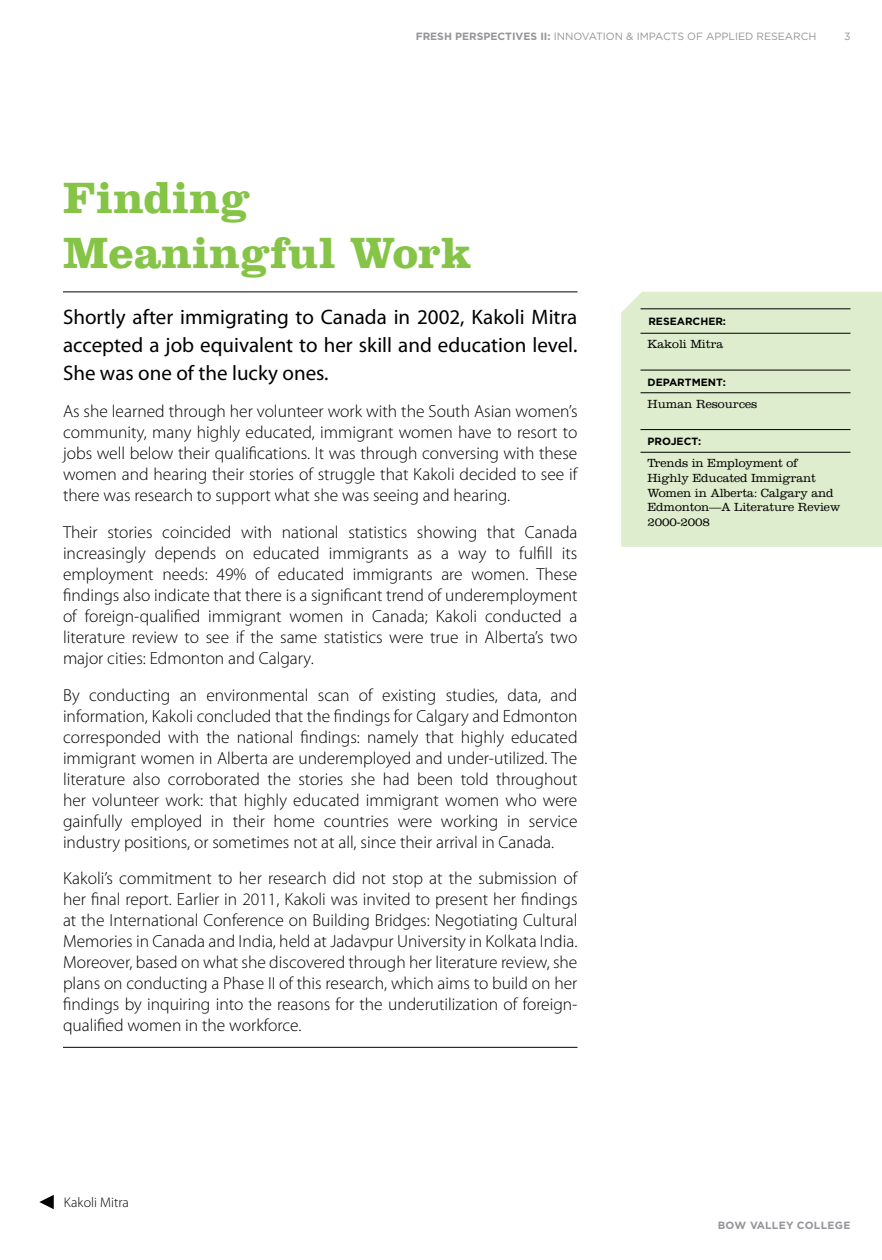
<style>
.page{position:relative;width:882px;height:1260px;background:#fff}
.page>*{position:absolute;margin:0;border:0;box-sizing:border-box;transform-origin:0 0}
.t1{font:700 45.5px/54.6px "Clarendon LT Std";color:#85c446}
.t2{font:21px/28px "Myriad Pro";color:#000;text-align:justify}
.t3{font:300 17.5px/21px "Myriad Pro";color:#000;text-align:justify}
.t4{font:300 14px "Myriad Pro";color:#000}
.t5{font:300 12.25px/14.7px "Clarendon LT Std";letter-spacing:-.01em;color:#000}
.t6{font:10.5px "Gotham";color:#939598}
.t7{font:700 10.5px "Gotham";color:#000}
.t8{font:700 10.5px "Gotham";letter-spacing:.025em;color:#939598}
.s1{font-weight:700}
</style>
<div class="page">
<hr style="left:63px;top:1047px;width:515px;height:1px;background:#000">
<hr style="left:63px;top:292px;width:515px;height:1px;background:#000">
<div style="left:621px;top:292px;width:261px;height:255px;background:#deedcd"></div>
<hr style="left:640px;top:309px;width:210px;height:1px;background:#000">
<hr style="left:640px;top:333px;width:210px;height:1px;background:#000">
<hr style="left:640px;top:370px;width:210px;height:1px;background:#000">
<hr style="left:640px;top:392px;width:210px;height:1px;background:#000">
<hr style="left:640px;top:429px;width:210px;height:1px;background:#000">
<hr style="left:640px;top:452px;width:210px;height:1px;background:#000">
<svg style="left:39px;top:1195px;width:15px;height:14px"></svg>
<p class="t6" style="left:416px;top:31px;width:402px"><span class="s1">FRESH PERSPECTIVES II:</span> INNOVATION &amp; IMPACTS OF APPLIED RESEARCH</p>
<p class="t6" style="left:844px;top:31px;width:8px">3</p>
<h1 class="t1" style="left:63px;top:170px;width:410px">Finding<br>Meaningful Work</h1>
<p class="t2" style="left:63px;top:303px;width:516px">Shortly after immigrating to Canada in 2002, Kakoli Mitra accepted a job equivalent to her skill and education level.<br>She was one of the lucky ones.</p>
<p class="t3" style="left:63px;top:401px;width:516px">As she learned through her volunteer work with the South Asian women’s community, many highly educated, immigrant women have to resort to jobs well below their qualifications. It was through conversing with these women and hearing their stories of struggle that Kakoli decided to see if there was research to support what she was seeing and hearing.</p>
<p class="t3" style="left:63px;top:521px;width:516px">Their stories coincided with national statistics showing that Canada increasingly depends on educated immigrants as a way to fulfill its employment needs: 49% of educated immigrants are women. These findings also indicate that there is a significant trend of underemployment of foreign-qualified immigrant women in Canada; Kakoli conducted a literature review to see if the same statistics were true in Alberta’s two major cities: Edmonton and Calgary.</p>
<p class="t3" style="left:63px;top:684px;width:516px">By conducting an environmental scan of existing studies, data, and information, Kakoli concluded that the findings for Calgary and Edmonton corresponded with the national findings: namely that highly educated immigrant women in Alberta are underemployed and under-utilized. The literature also corroborated the stories she had been told throughout her volunteer work: that highly educated immigrant women who were gainfully employed in their home countries were working in service industry positions, or sometimes not at all, since their arrival in Canada.</p>
<p class="t3" style="left:63px;top:868px;width:516px">Kakoli’s commitment to her research did not stop at the submission of her final report. Earlier in 2011, Kakoli was invited to present her findings at the International Conference on Building Bridges: Negotiating Cultural Memories in Canada and India, held at Jadavpur University in Kolkata India.<br>Moreover, based on what she discovered through her literature review, she plans on conducting a Phase II of this research, which aims to build on her findings by inquiring into the reasons for the underutilization of foreign&shy;qualified women in the workforce.</p>
<p class="t4" style="left:64px;top:1194px;width:67px">Kakoli Mitra</p>
<p class="t7" style="left:648px;top:316px;width:79px">RESEARCHER:</p>
<p class="t5" style="left:648px;top:337px;width:77px">Kakoli Mitra</p>
<p class="t7" style="left:648px;top:376px;width:9px">DEPART</p>
<p class="t7" style="left:692px;top:376px;width:36px">MENT:</p>
<p class="t5" style="left:648px;top:396px;width:111px">Human Resources</p>
<p class="t7" style="left:648px;top:435px;width:37px">PROJECT</p>
<p class="t7" style="left:698px;top:435px;width:5px">:</p>
<p class="t5" style="left:648px;top:456px;width:194px">Trends in Employment of<br>Highly Educated Immigrant<br>Women in Alberta: Calgary and<br>Edmonton—A Literature Review<br>2000-2008</p>
<p class="t8" style="left:718px;top:1219px;width:134px">BOW VALLEY COLLEGE</p>
</div>
